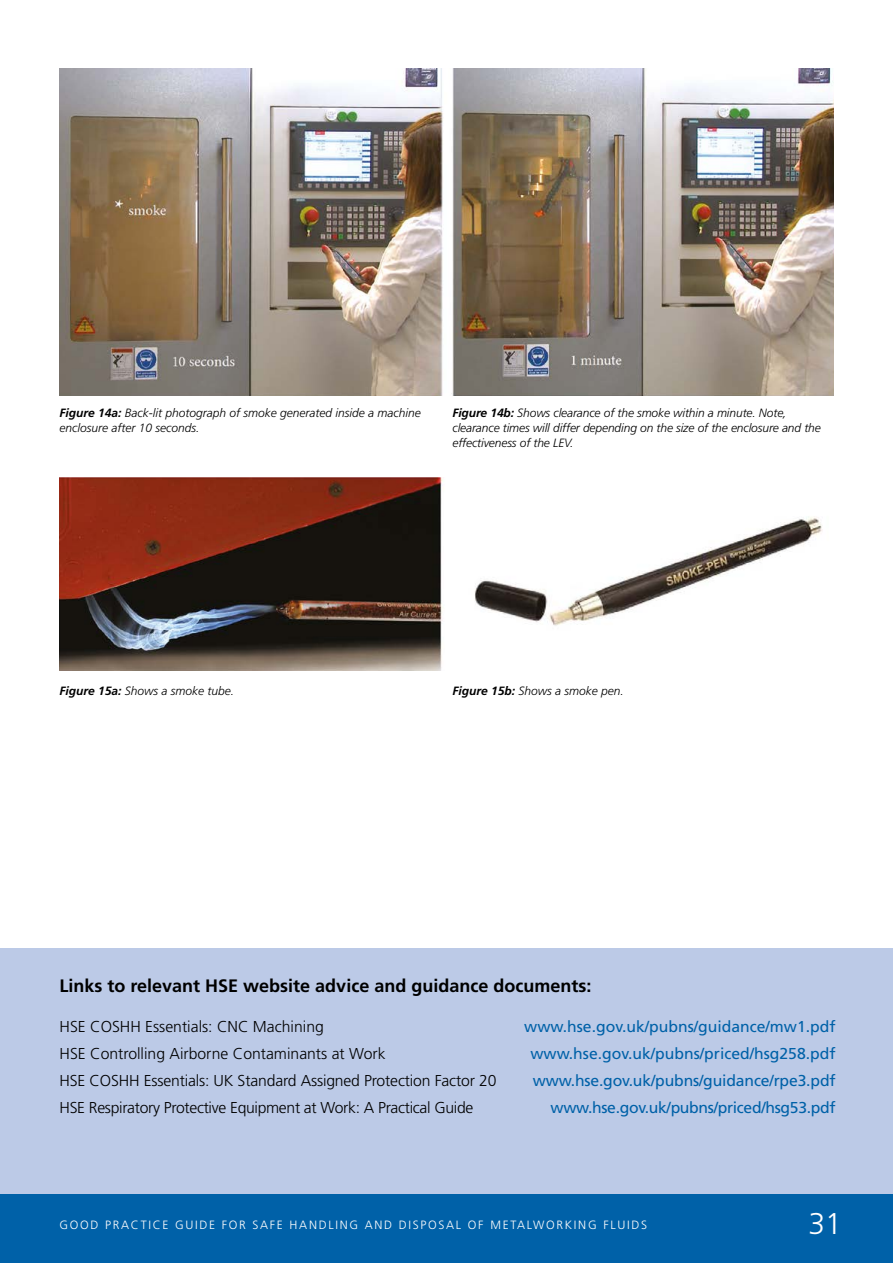
<style>
.page{position:relative;width:893px;height:1263px;background:#fff}
.page>*{position:absolute;margin:0;border:0;box-sizing:border-box;transform-origin:0 0}
.t1{font:300 30px "Frutiger LT Pro";color:#fff}
.t2{font:700 18px "Frutiger LT Pro";color:#000}
.t3{font:300 15.75px "Frutiger LT Pro";letter-spacing:-.01em;color:#000}
.t4{font:15.75px "Frutiger LT Pro";letter-spacing:-.005em;color:#0061a8}
.t5{font:italic 300 12px/15px "Frutiger LT Pro";letter-spacing:-.01em;color:#000}
.t6{font:300 12px "Frutiger LT Pro";letter-spacing:.14em;color:#fff}
.s1{font-weight:700}
</style>
<div class="page">
<div style="left:0;top:948px;width:893px;height:315px;background:#bccae7"></div>
<div style="left:0;top:1195px;width:893px;height:68px;background:#0061a8"></div>
<img style="left:60px;top:68px;width:773px;height:327px">
<img style="left:60px;top:477px;width:762px;height:194px">
<p class="t5" style="left:60px;top:406px;width:363px"><span class="s1">Figure 14a:</span> Back-lit photograph of smoke generated inside a machine enclosure after 10 seconds.</p>
<p class="t5" style="left:452px;top:406px;width:370px"><span class="s1">Figure 14b:</span> Shows clearance of the smoke within a minute. Note, clearance times will differ depending on the size of the enclosure and the effectiveness of the LEV.</p>
<p class="t5" style="left:60px;top:683px;width:176px"><span class="s1">Figure 15a:</span> Shows a smoke tube.</p>
<p class="t5" style="left:452px;top:683px;width:173px"><span class="s1">Figure 15b:</span> Shows a smoke pen.</p>
<h2 class="t2" style="left:60px;top:974px;width:533px">Links to relevant HSE website advice and guidance documents:</h2>
<h3 class="t3" style="left:60px;top:1017px;width:266px">HSE COSHH Essentials: CNC Machining</h3>
<h3 class="t4" style="left:524px;top:1017px;width:313px">www.hse.gov.uk/pubns/guidance/mw1.pdf</h3>
<h3 class="t3" style="left:60px;top:1044px;width:328px">HSE Controlling Airborne Contaminants at Work</h3>
<h3 class="t4" style="left:530px;top:1044px;width:307px">www.hse.gov.uk/pubns/priced/hsg258.pdf</h3>
<h3 class="t3" style="left:60px;top:1071px;width:438px">HSE COSHH Essentials: UK Standard Assigned Protection Factor 20</h3>
<h3 class="t4" style="left:533px;top:1071px;width:304px">www.hse.gov.uk/pubns/guidance/rpe3.pdf</h3>
<h3 class="t3" style="left:60px;top:1098px;width:415px">HSE Respiratory Protective Equipment at Work: A Practical Guide</h3>
<h3 class="t4" style="left:550px;top:1098px;width:287px">www.hse.gov.uk/pubns/priced/hsg53.pdf</h3>
<p class="t6" style="left:60px;top:1218px;width:589px">GOOD PRACTICE GUIDE FOR SAFE HANDLING AND DISPOSAL OF METALWORKING FLUIDS</p>
<h1 class="t1" style="left:809px;top:1206px;width:35px">31</h1>
</div>
